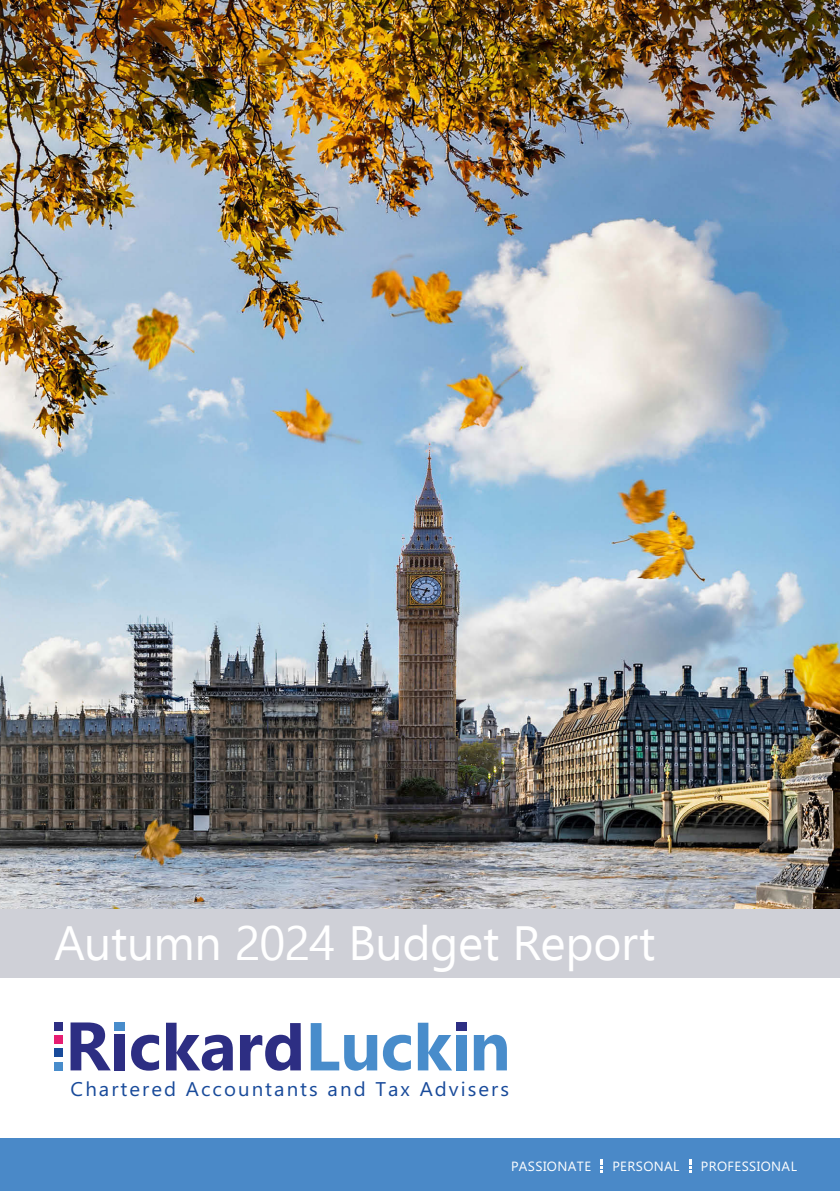
<style>
.page{position:relative;width:840px;height:1191px;background:#fff}
.page>*{position:absolute;margin:0;border:0;box-sizing:border-box;transform-origin:0 0}
.t1{font:48px "Ebrima";letter-spacing:-.01em;color:#fff}
.t2{font:19.8px "Ebrima";letter-spacing:.1em;color:#184a9a}
.t3{font:13.4px "Ebrima";letter-spacing:.03em;color:#fff}
</style>
<div class="page">
<img style="left:0;top:0;width:839px;height:909px">
<svg style="left:70px;top:1022px;width:41px;height:48px"></svg>
<div style="left:114px;top:1034px;width:11px;height:36px;background:#2d2e83"></div>
<svg style="left:131px;top:1034px;width:28px;height:36px"></svg>
<svg style="left:166px;top:1022px;width:67px;height:48px"></svg>
<svg style="left:240px;top:1023px;width:61px;height:47px"></svg>
<svg style="left:310px;top:1023px;width:100px;height:47px"></svg>
<svg style="left:417px;top:1022px;width:35px;height:48px"></svg>
<div style="left:456px;top:1035px;width:10px;height:35px;background:#488ccb"></div>
<svg style="left:473px;top:1034px;width:33px;height:36px"></svg>
<div style="left:54px;top:1022px;width:8px;height:8px;background:#2d2e83"></div>
<div style="left:54px;top:1035px;width:8px;height:8px;background:#e71d72"></div>
<div style="left:114px;top:1022px;width:11px;height:8px;background:#488ccb"></div>
<div style="left:456px;top:1022px;width:10px;height:8px;background:#2d2e83"></div>
<div style="left:54px;top:1048px;width:8px;height:8px;background:#184a9a"></div>
<div style="left:54px;top:1062px;width:8px;height:8px;background:#488ccb"></div>
<div style="left:0;top:909px;width:839px;height:69px;background:#cfd0d7"></div>
<div style="left:0;top:1138px;width:839px;height:53px;background:#4a89c8"></div>
<svg style="left:600px;top:1159px;width:2px;height:13px"></svg>
<svg style="left:689px;top:1159px;width:2px;height:13px"></svg>
<p class="t1" style="left:54px;top:907px;width:602px">Autumn 2024 Budget Report</p>
<p class="t2" style="left:71px;top:1074px;width:439px">Chartered Accountants and Tax Advisers</p>
<p class="t3" style="left:510px;top:1156px;width:81px">PASSIONATE</p>
<p class="t3" style="left:612px;top:1156px;width:69px">PERSONAL</p>
<p class="t3" style="left:700px;top:1156px;width:98px">PROFESSIONAL</p>
</div>
